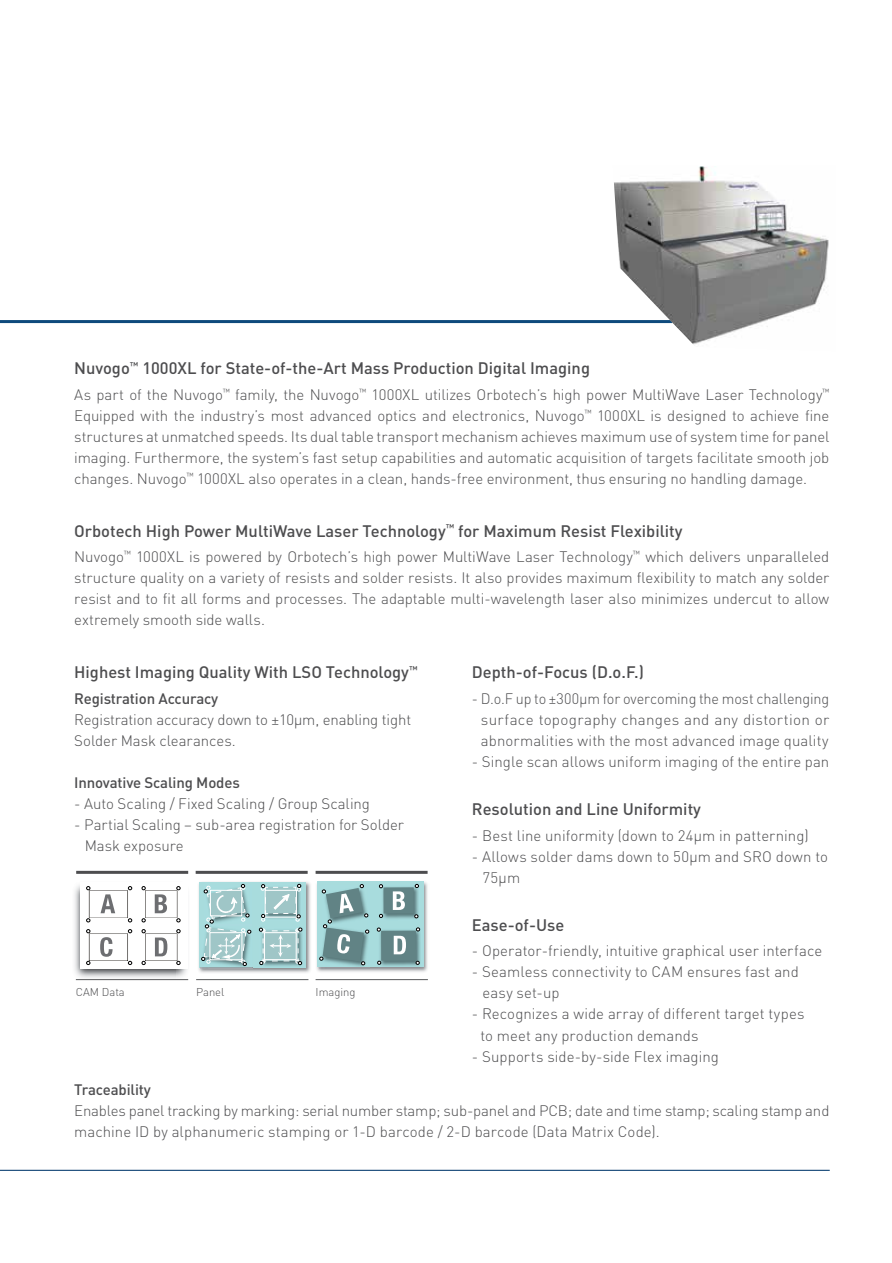
<style>
.page{position:relative;width:892px;height:1263px;background:#fff}
.page>*{position:absolute;margin:0;border:0;box-sizing:border-box;transform-origin:0 0}
.t1{font:500 16.5px "DIN";color:#4d4d4f}
.t2{font:300 15px/21px "DIN";color:#4d4d4f}
.t3{font:300 15px/21px "DIN";color:#4d4d4f;text-align:center;scale:.96 1}
.t4{font:500 15px "DIN";letter-spacing:-.01em;color:#4d4d4f}
.t5{font:300 11.25px "DIN";color:#4d4d4f}
.t6{font:500 9.6px "DIN";color:#4d4d4f}
.t7{font:300 8.7px "DIN";color:#4d4d4f}
</style>
<div class="page">
<hr style="left:0;top:1169px;width:829px;height:1px;background:#00386c">
<hr style="left:76px;top:870px;width:112px;height:3px;background:#4d4d4f">
<hr style="left:196px;top:870px;width:112px;height:3px;background:#4d4d4f">
<hr style="left:315px;top:870px;width:112px;height:3px;background:#4d4d4f">
<hr style="left:196px;top:979px;width:112px;height:1px;background:#58595b">
<hr style="left:315px;top:979px;width:113px;height:1px;background:#58595b">
<img style="left:316px;top:881px;width:112px;height:91px">
<div style="left:317px;top:881px;width:106px;height:85px;background:#a8dcdd"></div>
<img style="left:378px;top:929px;width:44px;height:38px">
<div style="left:381px;top:930px;width:35px;height:30px;background:#618385"></div>
<img style="left:380px;top:885px;width:39px;height:34px">
<div style="left:383px;top:887px;width:31px;height:26px;background:#618385"></div>
<img style="left:319px;top:930px;width:51px;height:37px">
<svg style="left:393px;top:891px;width:12px;height:18px"></svg>
<svg style="left:394px;top:935px;width:12px;height:19px"></svg>
<svg style="left:415px;top:883px;width:4px;height:4px"></svg>
<svg style="left:414px;top:914px;width:4px;height:4px"></svg>
<svg style="left:416px;top:927px;width:4px;height:4px"></svg>
<svg style="left:416px;top:960px;width:4px;height:4px"></svg>
<svg style="left:379px;top:884px;width:4px;height:4px"></svg>
<svg style="left:379px;top:913px;width:4px;height:4px"></svg>
<svg style="left:377px;top:927px;width:4px;height:4px"></svg>
<svg style="left:377px;top:960px;width:4px;height:4px"></svg>
<svg style="left:319px;top:884px;width:50px;height:81px"></svg>
<img style="left:198px;top:882px;width:113px;height:91px">
<div style="left:199px;top:881px;width:107px;height:86px;background:#a8dcdd"></div>
<img style="left:260px;top:928px;width:44px;height:40px">
<img style="left:201px;top:965px;width:51px;height:3px">
<svg style="left:201px;top:883px;width:101px;height:82px"></svg>
<img style="left:74px;top:885px;width:113px;height:93px">
<div style="left:80px;top:881px;width:108px;height:87px;background:#fff"></div>
<hr style="left:89px;top:917px;width:39px;height:1px;background:#24211d">
<hr style="left:89px;top:890px;width:39px;height:1px;background:#24211d">
<hr style="left:89px;top:960px;width:39px;height:1px;background:#24211d">
<hr style="left:89px;top:933px;width:39px;height:1px;background:#24211d">
<hr style="left:145px;top:917px;width:32px;height:1px;background:#24211d">
<hr style="left:145px;top:890px;width:32px;height:1px;background:#24211d">
<hr style="left:145px;top:960px;width:32px;height:1px;background:#24211d">
<hr style="left:145px;top:933px;width:32px;height:1px;background:#24211d">
<svg style="left:176px;top:886px;width:4px;height:36px"></svg>
<svg style="left:176px;top:929px;width:4px;height:35px"></svg>
<svg style="left:142px;top:886px;width:4px;height:36px"></svg>
<svg style="left:142px;top:929px;width:4px;height:35px"></svg>
<svg style="left:127px;top:886px;width:5px;height:36px"></svg>
<svg style="left:127px;top:929px;width:5px;height:35px"></svg>
<svg style="left:86px;top:886px;width:4px;height:36px"></svg>
<svg style="left:86px;top:929px;width:4px;height:35px"></svg>
<svg style="left:101px;top:894px;width:14px;height:19px"></svg>
<svg style="left:155px;top:894px;width:12px;height:19px"></svg>
<svg style="left:100px;top:937px;width:13px;height:19px"></svg>
<svg style="left:155px;top:937px;width:12px;height:19px"></svg>
<hr style="left:76px;top:979px;width:112px;height:1px;background:#58595b">
<hr style="left:0;top:320px;width:672px;height:3px;background:#0e4a7c">
<img style="left:613px;top:166px;width:216px;height:179px">
<p class="t6" style="left:130px;top:359px;width:10px">™</p>
<p class="t1" style="left:142px;top:358px;width:449px">1000XL for State-of-the-Art Mass Production Digital Imaging</p>
<p class="t1" style="left:74px;top:358px;width:57px">Nuvogo</p>
<p class="t7" style="left:223px;top:386px;width:9px">™</p>
<p class="t7" style="left:359px;top:386px;width:9px">™</p>
<p class="t7" style="left:822px;top:386px;width:9px">TM</p>
<p class="t2" style="left:371px;top:384px;width:452px">1000XL utilizes Orbotech s’ high power MultiWave Laser Technology</p>
<p class="t2" style="left:74px;top:384px;width:150px">As part of the Nuvogo</p>
<p class="t2" style="left:235px;top:384px;width:126px">family, the Nuvogo</p>
<p class="t7" style="left:584px;top:407px;width:9px">™</p>
<p class="t2" style="left:597px;top:405px;width:234px">1000XL is designed to achieve fine</p>
<p class="t2" style="left:74px;top:405px;width:512px">Equipped with the industry s’ most advanced optics and electronics, Nuvogo</p>
<p class="t2" style="left:74px;top:426px;width:757px">structures at unmatched speeds. Its dual table transport mechanism achieves maximum use of system time for panel</p>
<p class="t2" style="left:74px;top:447px;width:756px">imaging. Furthermore, the system s’ fast setup capabilities and automatic acquisition of targets facilitate smooth job</p>
<p class="t2" style="left:197px;top:468px;width:611px">1000XL also operates in a clean, hands-free environment, thus ensuring no handling damage.</p>
<p class="t7" style="left:186px;top:470px;width:9px">™</p>
<p class="t2" style="left:74px;top:468px;width:114px">changes. Nuvogo</p>
<p class="t6" style="left:446px;top:521px;width:10px">™</p>
<p class="t1" style="left:74px;top:520px;width:373px">Orbotech High Power MultiWave Laser Technology</p>
<p class="t1" style="left:458px;top:520px;width:226px">for Maximum Resist Flexibility</p>
<p class="t7" style="left:124px;top:549px;width:9px">™</p>
<p class="t2" style="left:74px;top:546px;width:756px">Nuvogo<br>structure quality on a variety of resists and solder resists It. also provides maximum flexibility to match any solder resist and to fit all forms and processes. The adaptable multi-wavelength laser also minimizes undercut to allow extremely smooth side walls.</p>
<p class="t6" style="left:409px;top:663px;width:10px">TM</p>
<p class="t1" style="left:74px;top:661px;width:336px">Highest Imaging Quality With LSO Technology</p>
<p class="t4" style="left:74px;top:688px;width:146px">Registration Accuracy</p>
<p class="t2" style="left:74px;top:708px;width:338px">Registration accuracy down to ±10μm, enabling tight<br>Solder Mask clearances.</p>
<p class="t4" style="left:74px;top:772px;width:167px">Innovative Scaling Modes</p>
<p class="t2" style="left:74px;top:792px;width:297px">- Auto Scaling / Fixed Scaling / Group Scaling</p>
<p class="t2" style="left:85px;top:813px;width:321px;text-indent:-10px">- Partial Scaling – sub-area registration for Solder<br>Mask exposure</p>
<p class="t7" style="left:633px;top:549px;width:9px">™</p>
<p class="t2" style="left:136px;top:546px;width:498px">1000XL is powered by Orbotech s’ high power MultiWave Laser Technology</p>
<p class="t2" style="left:645px;top:546px;width:185px">which delivers unparalleled</p>
<p class="t1" style="left:472px;top:661px;width:174px">D e p t h - o f - F o c u s D( ( .F.o.</p>
<p class="t3" style="left:472px;top:687px;width:374px">D- F.o. up to ±300μm for overcoming the most challenging surface topography changes and any distortion or abnormalities with the most advanced image quality</p>
<p class="t2" style="left:472px;top:750px;width:359px">- Single scan allows uniform imaging of the entire pan</p>
<p class="t1" style="left:472px;top:798px;width:231px">Resolution and Line Uniformity</p>
<p class="t2" style="left:472px;top:824px;width:338px">- Best line uniformity (down to 24μm in patterning(</p>
<p class="t2" style="left:482px;top:845px;width:347px;text-indent:-11px">- Allows solder dams down to 50μm and SRO down to<br>75μm</p>
<p class="t1" style="left:472px;top:914px;width:94px">Ease-of-Use</p>
<p class="t2" style="left:472px;top:940px;width:352px">- Operator-friendly, intuitive graphical user interface</p>
<p class="t2" style="left:482px;top:961px;width:318px;text-indent:-11px">- Seamless connectivity to CAM ensures fast and easy set-up</p>
<p class="t2" style="left:480px;top:1003px;width:326px;text-indent:-9px">- Recognizes a wide array of different target types to meet any production demands</p>
<p class="t2" style="left:472px;top:1045px;width:249px">- Supports side-by-side Flex imaging</p>
<p class="t5" style="left:76px;top:984px;width:50px">CAM Data</p>
<p class="t5" style="left:196px;top:984px;width:30px">Panel</p>
<p class="t5" style="left:315px;top:984px;width:42px">Imaging</p>
<p class="t4" style="left:74px;top:1080px;width:78px">Traceability</p>
<p class="t2" style="left:74px;top:1099px;width:757px">Enables panel tracking by marking: serial number stamp; sub-panel and PCB; date and time stamp; scaling stamp and machine ID by alphanumeric stamping or 1-D barcode / 2-D barcode (Data Matrix Code .(</p>
</div>
